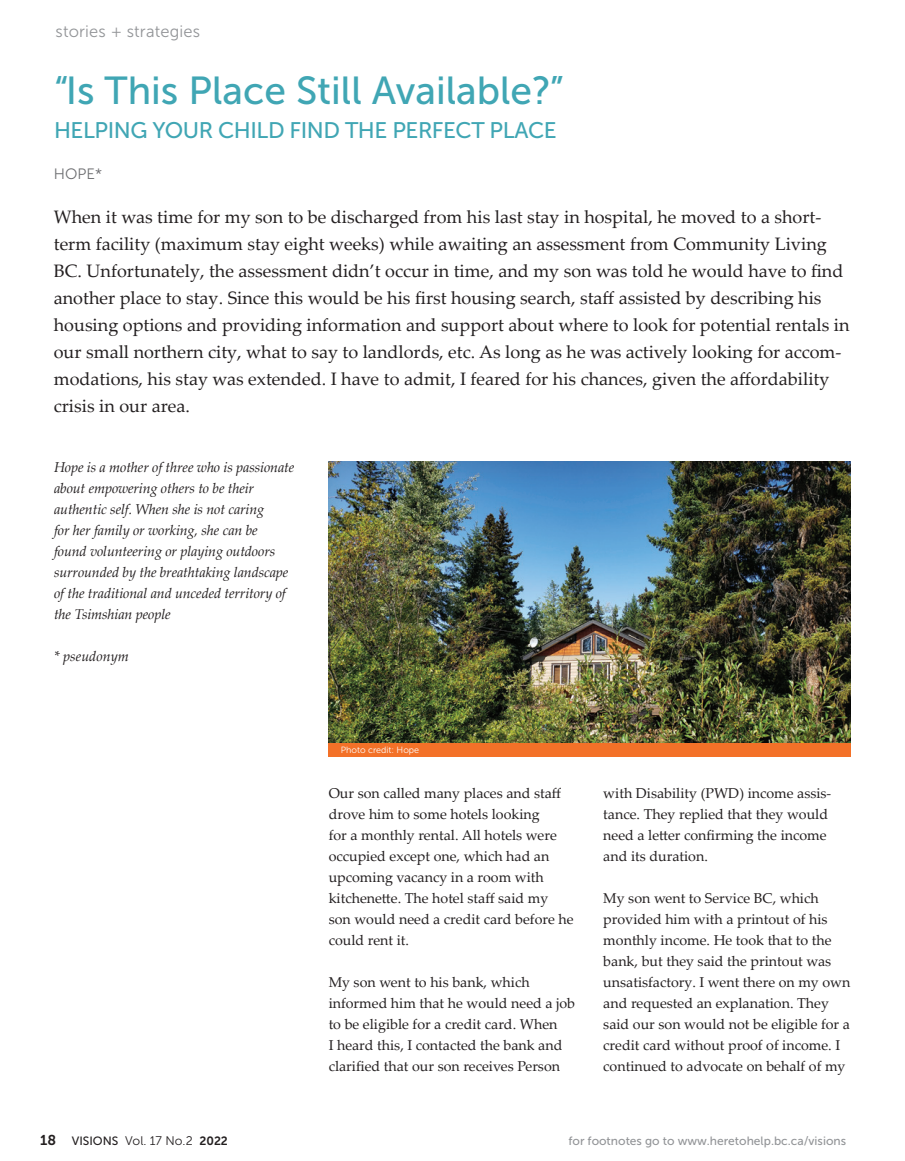
<style>
.page{position:relative;width:905px;height:1161px;background:#fff}
.page>*{position:absolute;margin:0;border:0;box-sizing:border-box;transform-origin:0 0}
.t1{font:39px "Museo Sans 500";color:#40a6b4}
.t2{font:22.5px "Museo Sans 500";letter-spacing:-.02em;color:#40a6b4}
.t3{font:18px/27px "Palatino Linotype";color:#231f20}
.t4{font:16.5px "Museo Sans 300";letter-spacing:.01em;color:#939598}
.t5{font:15px "Museo Sans 300";color:#6c6d70}
.t6{font:14.25px/21px "Palatino Linotype";color:#231f20}
.t7{font:italic 14.25px/21px "Palatino Linotype";letter-spacing:-.01em;color:#231f20}
.t8{font:12.45px "Museo Sans 300";color:#231f20}
.t9{font:12px "Museo Sans 500";color:#939598}
.t10{font:9px "Museo Sans 300";color:#fff}
.s1{font-family:"Museo Sans 700";font-size:14.25px}
.s2{font-family:"Museo Sans 500";font-size:12px}
.s3{font-family:"Museo Sans 700";font-size:12px}
</style>
<div class="page">
<div style="left:327px;top:461px;width:525px;height:289px;background:#231f20;opacity:.15"></div>
<div style="left:328px;top:743px;width:522px;height:13px;background:#f37128"></div>
<p class="t4" style="left:56px;top:23px;width:146px">stories + strategies</p>
<h1 class="t1" style="left:54px;top:69px;width:511px">“Is This Place Still Available?”</h1>
<h2 class="t2" style="left:54px;top:118px;width:504px">HELPING YOUR CHILD FIND THE PERFECT PLACE</h2>
<p class="t5" style="left:54px;top:166px;width:50px">HOPE*</p>
<p class="t3" style="left:54px;top:203px;width:797px">When it was time for my son to be discharged from his last stay in hospital, he moved to a short&shy;term facility (maximum stay eight weeks) while awaiting an assessment from Community Living BC. Unfortunately, the assessment didn’t occur in time, and my son was told he would have to find another place to stay. Since this would be his first housing search, staff assisted by describing his housing options and providing information and support about where to look for potential rentals in our small northern city, what to say to landlords, etc. As long as he was actively looking for accom&shy;modations, his stay was extended. I have to admit, I feared for his chances, given the affordability crisis in our area.</p>
<p class="t7" style="left:54px;top:457px;width:242px">Hope is a mother of three who is passionate about empowering others to be their authentic self. When she is not caring<br>for her family or working, she can be<br>found volunteering or playing outdoors surrounded by the breathtaking landscape of the traditional and unceded territory of the Tsimshian people</p>
<p class="t7" style="left:54px;top:646px;width:76px">* pseudonym</p>
<p class="t10" style="left:341px;top:745px;width:80px">Photo credit: Hope</p>
<p class="t6" style="left:328px;top:782px;width:246px">Our son called many places and staff drove him to some hotels looking<br>for a monthly rental. All hotels were occupied except one, which had an upcoming vacancy in a room with kitchenette. The hotel staff said my son would need a credit card before he could rent it.</p>
<p class="t6" style="left:328px;top:971px;width:248px">My son went to his bank, which informed him that he would need a job to be eligible for a credit card. When<br>I heard this, I contacted the bank and clarified that our son receives Person</p>
<p class="t6" style="left:603px;top:782px;width:229px">with Disability (PWD) income assis&shy;tance. They replied that they would need a letter confirming the income and its duration.</p>
<p class="t6" style="left:603px;top:887px;width:248px">My son went to Service BC, which provided him with a printout of his monthly income. He took that to the bank, but they said the printout was unsatisfactory. I went there on my own and requested an explanation. They said our son would not be eligible for a credit card without proof of income. I continued to advocate on behalf of my</p>
<p class="t8" style="left:40px;top:1134px;width:189px"><span class="s1">18</span> <span class="s2">VISIONS</span> Vol. 17 No.2 <span class="s3">2022</span></p>
<p class="t9" style="left:568px;top:1134px;width:279px">for footnotes go to www.heretohelp.bc.ca/visions</p>
</div>
